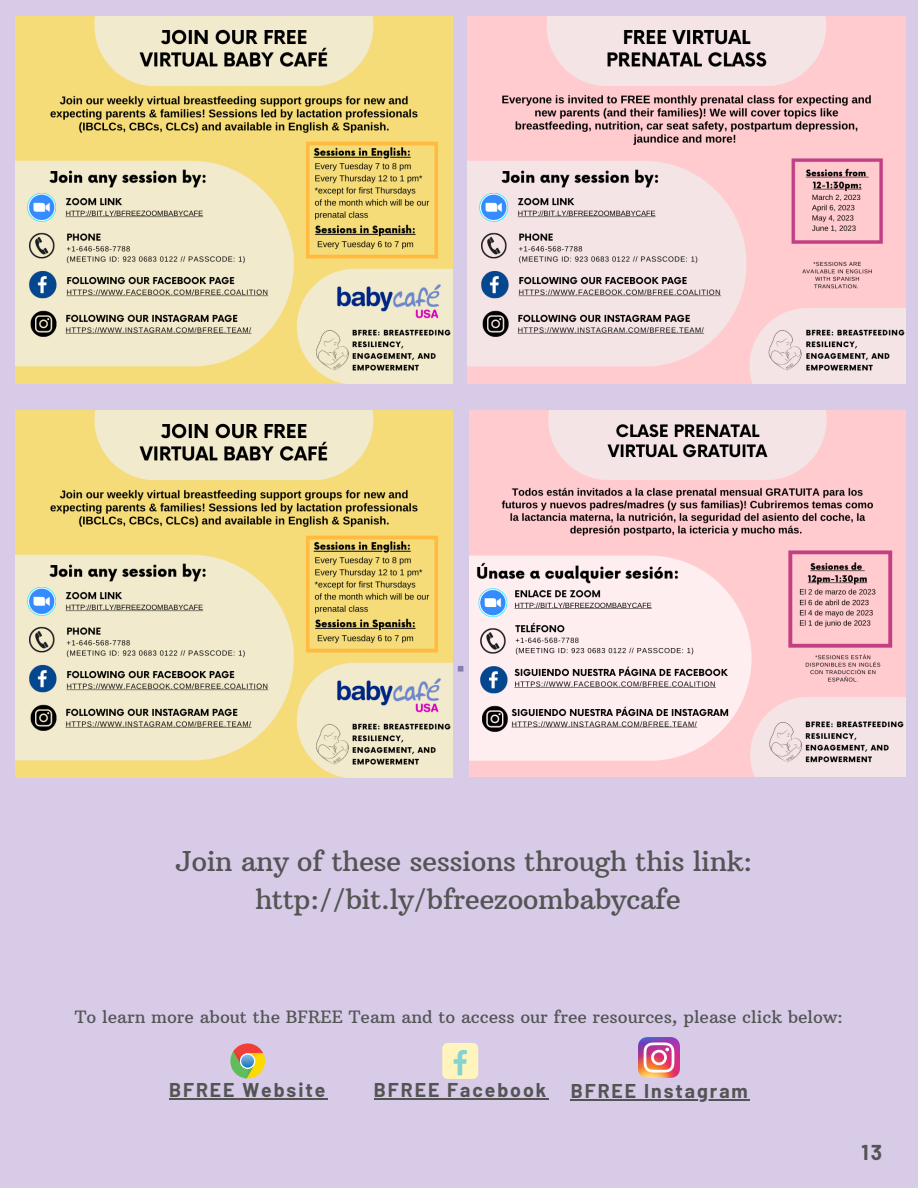
<style>
.page{position:relative;width:918px;height:1188px;background:#d7cbe8}
.page>*{position:absolute;margin:0;border:0;box-sizing:border-box;transform-origin:0 0}
.t1{font:27.75px "Arbutus Slab";letter-spacing:-.02em;color:#545454}
.t2{font:700 21px "Barlow";color:#545454}
.t3{font:700 19.5px "Barlow";letter-spacing:.1em;color:#545454}
.t4{font:17.25px "Arbutus Slab";color:#545454}
</style>
<div class="page">
<div style="left:442px;top:1043px;width:36px;height:36px;background:#fff4bd;border-radius:5px"></div>
<svg style="left:454px;top:1050px;width:13px;height:25px"></svg>
<svg style="left:230px;top:1043px;width:36px;height:36px"></svg>
<svg style="left:457px;top:666px;width:7px;height:6px"></svg>
<img style="left:639px;top:1037px;width:40px;height:41px">
<img style="left:15px;top:17px;width:438px;height:366px">
<img style="left:15px;top:411px;width:438px;height:367px">
<img style="left:468px;top:17px;width:438px;height:366px">
<img style="left:469px;top:411px;width:437px;height:365px">
<hr style="left:374px;top:1098px;width:174px;height:1px;background:#545454">
<hr style="left:169px;top:1098px;width:158px;height:1px;background:#545454">
<hr style="left:571px;top:1099px;width:179px;height:1px;background:#545454">
<p class="t1" style="left:175px;top:844px;width:579px">Join any of these sessions through this link:</p>
<p class="t1" style="left:255px;top:882px;width:427px">http://bit.ly/bfreezoombabycafe</p>
<p class="t4" style="left:75px;top:1006px;width:770px">To learn more about the BFREE Team and to access our free resources, please click below:</p>
<p class="t3" style="left:169px;top:1077px;width:158px">BFREE Website</p>
<p class="t3" style="left:374px;top:1077px;width:174px">BFREE Facebook</p>
<p class="t3" style="left:571px;top:1079px;width:179px">BFREE Instagram</p>
<p class="t2" style="left:862px;top:1139px;width:22px">13</p>
</div>
